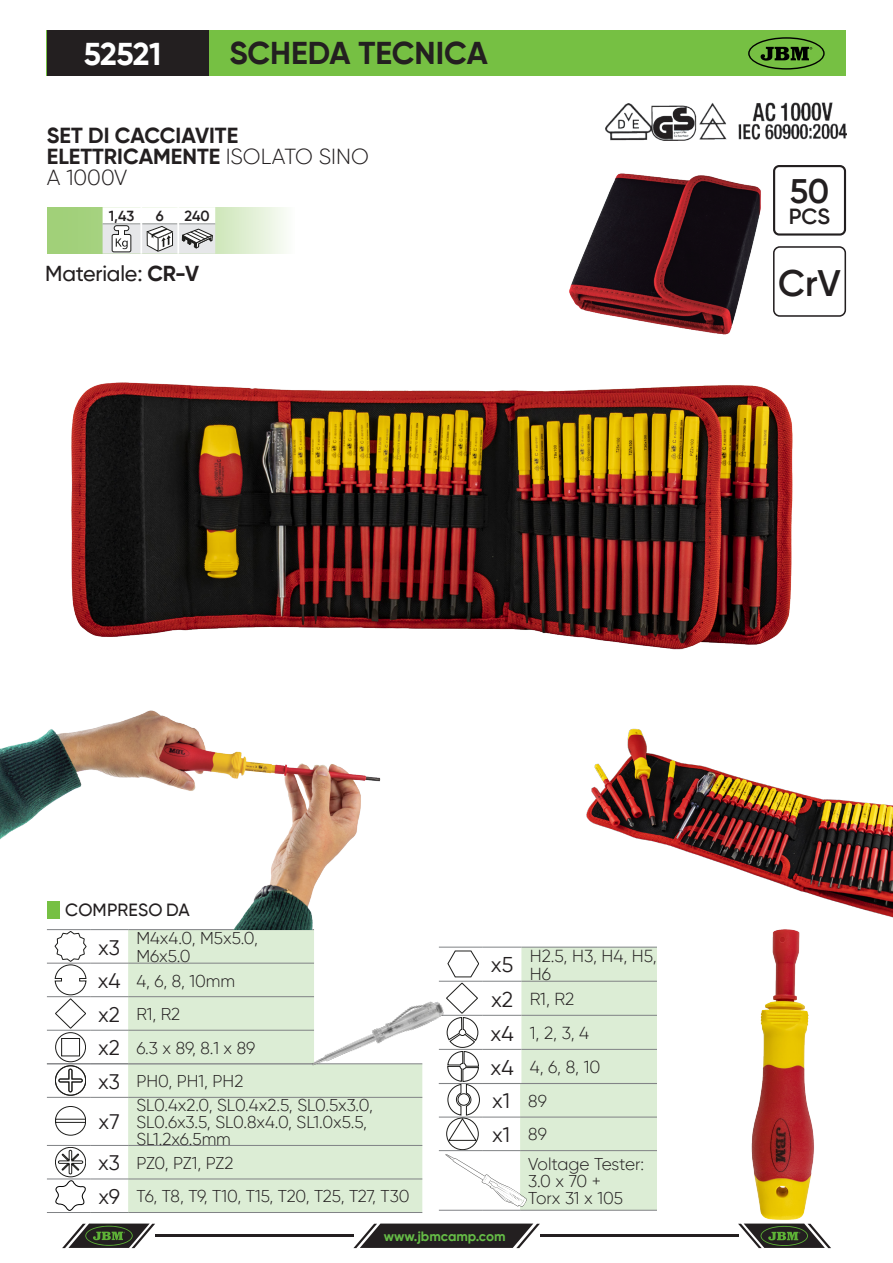
<style>
.page{position:relative;width:893px;height:1263px;background:#fff}
.page>*{position:absolute;margin:0;border:0;box-sizing:border-box;transform-origin:0 0}
.t1{font:600 36.9px "Gilroy";color:#231f20}
.t2{font:600 34.05px "Gilroy";color:#231f20}
.t3{font:700 31.5px "Gilroy";letter-spacing:-.005em;color:#231f20}
.t4{font:700 31.5px "Gilroy";letter-spacing:-.02em;color:#fff}
.t5{font:600 21.9px "Gilroy";color:#231f20}
.TÍTULO{font:700 21.75px "Gilroy";color:#231f20}
.TÍTULO-2{font:300 21.75px "Gilroy";color:#231f20}
.t6{font:500 21.6px "Gilroy";letter-spacing:-.01em;color:#231f20}
.t7{font:21.3px "Gilroy";color:#231f20}
.t8{font:21px "Gilroy";color:#231f20}
.t9{font:500 17.7px "Gilroy";letter-spacing:.01em;color:#231f20}
.Descripciones_tablas{font:300 17.4px/17.4px "Gilroy";color:#231f20}
.Descripciones_tablas-2{font:300 17.1px/17.1px "Gilroy";color:#231f20}
.Descripciones_tablas-3{font:300 17.1px "Gilroy";letter-spacing:-.02em;color:#231f20}
.info_peso_y_cantidad{font:600 14.55px "Gilroy";color:#231f20}
.t10{font:700 13.5px "Gilroy";color:#65bc46}
.s1{font-weight:300}
.s2{font-weight:700}
</style>
<div class="page">
<hr style="left:155px;top:1234px;width:198px;height:3px;background:#231f20">
<hr style="left:540px;top:1234px;width:198px;height:3px;background:#231f20">
<svg style="left:353px;top:1223px;width:187px;height:25px;background:#484546"></svg>
<svg style="left:62px;top:1223px;width:93px;height:25px"></svg>
<svg style="left:738px;top:1223px;width:93px;height:25px"></svg>
<svg style="left:47px;top:31px;width:799px;height:45px;background:#629b3a"></svg>
<div style="left:773px;top:246px;width:73px;height:71px;border:2px solid #231f20;border-radius:6px"></div>
<div style="left:773px;top:165px;width:73px;height:71px;border:2px solid #231f20;border-radius:5px"></div>
<svg style="left:47px;top:207px;width:239px;height:47px"></svg>
<hr style="left:47px;top:1145px;width:43px;height:1px;background:#808285">
<hr style="left:90px;top:1145px;width:38px;height:1px;background:#808285">
<hr style="left:47px;top:1178px;width:43px;height:1px;background:#808285">
<hr style="left:90px;top:1178px;width:38px;height:1px;background:#808285">
<hr style="left:47px;top:1212px;width:43px;height:1px;background:#808285">
<hr style="left:90px;top:1212px;width:38px;height:1px;background:#808285">
<hr style="left:128px;top:1212px;width:294px;height:1px;background:#808285">
<hr style="left:47px;top:1097px;width:43px;height:1px;background:#808285">
<hr style="left:90px;top:1097px;width:38px;height:1px;background:#808285">
<div style="left:55px;top:1065px;width:31px;height:30px;border:1px solid #1d1d1b;border-radius:50%"></div>
<svg style="left:58px;top:1069px;width:25px;height:23px"></svg>
<svg style="left:55px;top:1106px;width:31px;height:29px"></svg>
<div style="left:55px;top:1147px;width:31px;height:30px;border:1px solid #1d1d1b;border-radius:50%"></div>
<svg style="left:58px;top:1150px;width:25px;height:24px"></svg>
<svg style="left:56px;top:1180px;width:30px;height:30px"></svg>
<svg style="left:128px;top:930px;width:294px;height:282px;background:#ddecd7"></svg>
<hr style="left:47px;top:929px;width:43px;height:1px;background:#808285">
<hr style="left:90px;top:929px;width:38px;height:1px;background:#808285">
<hr style="left:128px;top:929px;width:186px;height:1px;background:#808285">
<hr style="left:47px;top:963px;width:43px;height:1px;background:#808285">
<hr style="left:90px;top:963px;width:38px;height:1px;background:#808285">
<hr style="left:128px;top:963px;width:186px;height:1px;background:#808285">
<hr style="left:47px;top:996px;width:43px;height:1px;background:#808285">
<hr style="left:90px;top:996px;width:38px;height:1px;background:#808285">
<hr style="left:128px;top:996px;width:186px;height:1px;background:#808285">
<hr style="left:47px;top:1030px;width:43px;height:1px;background:#808285">
<hr style="left:90px;top:1030px;width:38px;height:1px;background:#808285">
<hr style="left:128px;top:1030px;width:186px;height:1px;background:#808285">
<hr style="left:47px;top:1063px;width:43px;height:1px;background:#808285">
<hr style="left:90px;top:1063px;width:38px;height:1px;background:#808285">
<hr style="left:128px;top:1063px;width:186px;height:1px;background:#808285">
<div style="left:55px;top:1032px;width:31px;height:30px;border:1px solid #1d1d1b;border-radius:50%"></div>
<div style="left:61px;top:1038px;width:19px;height:18px;border:1px solid #1d1d1b"></div>
<svg style="left:55px;top:931px;width:31px;height:97px"></svg>
<hr style="left:439px;top:947px;width:44px;height:1px;background:#808285">
<hr style="left:439px;top:981px;width:44px;height:1px;background:#808285">
<hr style="left:439px;top:1083px;width:43px;height:1px;background:#808285">
<hr style="left:439px;top:1117px;width:43px;height:1px;background:#808285">
<hr style="left:439px;top:1150px;width:43px;height:1px;background:#808285">
<hr style="left:439px;top:1210px;width:43px;height:1px;background:#808285">
<hr style="left:482px;top:1210px;width:38px;height:1px;background:#808285">
<hr style="left:520px;top:1210px;width:137px;height:1px;background:#808285">
<svg style="left:445px;top:947px;width:212px;height:263px"></svg>
<img style="left:71px;top:382px;width:722px;height:268px">
<img style="left:0;top:710px;width:381px;height:219px">
<img style="left:302px;top:990px;width:149px;height:88px">
<img style="left:586px;top:728px;width:307px;height:190px">
<img style="left:569px;top:173px;width:192px;height:162px">
<img style="left:605px;top:102px;width:241px;height:39px">
<img style="left:750px;top:917px;width:66px;height:303px">
<p class="t4" style="left:84px;top:34px;width:79px">52521</p>
<p class="t3" style="left:229px;top:33px;width:260px">SCHEDA TECNICA</p>
<p class="TÍTULO" style="left:47px;top:122px;width:193px">SET DI CACCIAVITE</p>
<p class="TÍTULO" style="left:47px;top:143px;width:323px">ELETTRICAMENTE <span class="s1">ISOLATO SINO</span></p>
<p class="TÍTULO-2" style="left:47px;top:164px;width:82px">A 1000V</p>
<p class="t2" style="left:790px;top:169px;width:41px">50</p>
<p class="info_peso_y_cantidad" style="left:109px;top:207px;width:27px">1,43</p>
<p class="info_peso_y_cantidad" style="left:156px;top:207px;width:9px">6</p>
<p class="info_peso_y_cantidad" style="left:185px;top:207px;width:27px">240</p>
<p class="t5" style="left:789px;top:203px;width:43px">PCS</p>
<p class="t6" style="left:45px;top:260px;width:155px">Materiale: <span class="s2">CR-V</span></p>
<p class="t1" style="left:778px;top:260px;width:64px">CrV</p>
<p class="t9" style="left:65px;top:899px;width:126px">COMPRESO DA</p>
<p class="t8" style="left:98px;top:934px;width:23px">x3</p>
<p class="Descripciones_tablas-2" style="left:136px;top:930px;width:123px">M4x4.0, M5x5.0,<br>M6x5.0</p>
<p class="t8" style="left:98px;top:968px;width:24px">x4</p>
<p class="Descripciones_tablas-2" style="left:136px;top:972px;width:100px">4, 6, 8, 10mm</p>
<p class="t8" style="left:98px;top:1001px;width:23px">x2</p>
<p class="Descripciones_tablas-2" style="left:136px;top:1005px;width:45px">R1, R2</p>
<p class="t8" style="left:98px;top:1035px;width:23px">x2</p>
<p class="Descripciones_tablas-2" style="left:136px;top:1039px;width:121px">6.3 x 89, 8.1 x 89</p>
<p class="t8" style="left:98px;top:1069px;width:23px">x3</p>
<p class="Descripciones_tablas-2" style="left:136px;top:1072px;width:108px">PH0, PH1, PH2</p>
<p class="t8" style="left:99px;top:1109px;width:23px">x7</p>
<p class="Descripciones_tablas-2" style="left:136px;top:1096px;width:238px">SL0.4x2.0, SL0.4x2.5, SL0.5x3.0,<br>SL0.6x3.5, SL0.8x4.0, SL1.0x5.5,<br>SL1.2x6.5mm</p>
<p class="t8" style="left:98px;top:1150px;width:23px">x3</p>
<p class="Descripciones_tablas-3" style="left:136px;top:1152px;width:99px">PZ0, PZ1, PZ2</p>
<p class="t8" style="left:98px;top:1184px;width:23px">x9</p>
<p class="Descripciones_tablas-2" style="left:136px;top:1188px;width:275px">T6, T8, T9, T10, T15, T20, T25, T27, T30</p>
<p class="t7" style="left:491px;top:952px;width:24px">x5</p>
<p class="Descripciones_tablas" style="left:530px;top:947px;width:129px">H2.5, H3, H4, H5,<br>H6</p>
<p class="t7" style="left:491px;top:986px;width:24px">x2</p>
<p class="Descripciones_tablas" style="left:530px;top:990px;width:46px">R1, R2</p>
<p class="t7" style="left:490px;top:1020px;width:25px">x4</p>
<p class="Descripciones_tablas" style="left:530px;top:1024px;width:61px">1, 2, 3, 4</p>
<p class="t7" style="left:490px;top:1054px;width:25px">x4</p>
<p class="Descripciones_tablas" style="left:530px;top:1058px;width:72px">4, 6, 8, 10</p>
<p class="t8" style="left:492px;top:1088px;width:19px">x1</p>
<p class="Descripciones_tablas-2" style="left:528px;top:1092px;width:20px">89</p>
<p class="t8" style="left:492px;top:1122px;width:19px">x1</p>
<p class="Descripciones_tablas-2" style="left:528px;top:1126px;width:20px">89</p>
<p class="Descripciones_tablas-2" style="left:528px;top:1155px;width:117px">Voltage Tester:<br>3.0 x 70 +<br>Torx 31 x 105</p>
<p class="t10" style="left:384px;top:1228px;width:123px">www.jbmcamp.com</p>
</div>
